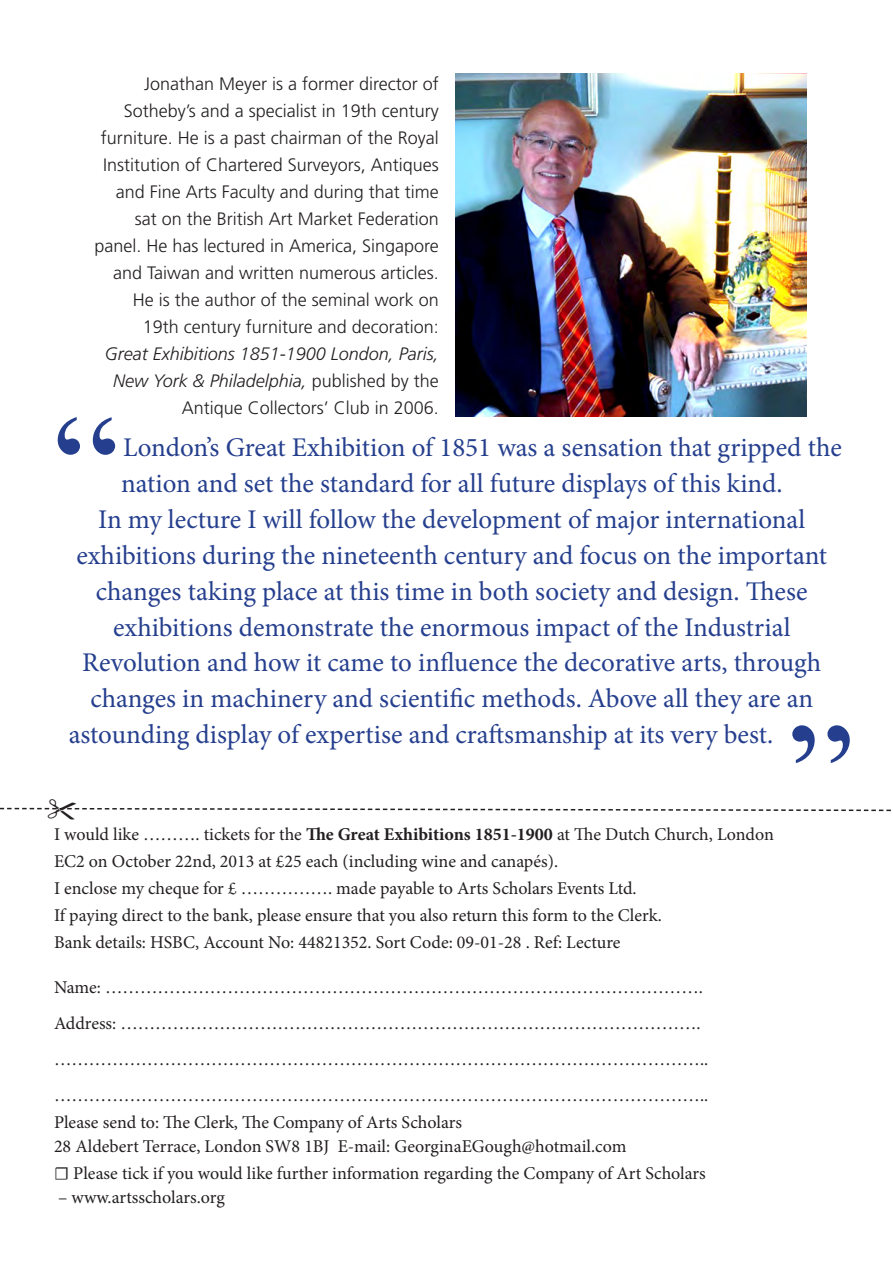
<style>
.page{position:relative;width:893px;height:1263px;background:#fff}
.page>*{position:absolute;margin:0;border:0;box-sizing:border-box;transform-origin:0 0}
.t1{font:150px "Times New Roman";color:#253f8e}
.t2{font:27px/36px "Minion Pro";color:#253f8e}
.t3{font:18px/27px "Minion Pro";color:#231f20}
.t4{font:300 18px/27px "Frutiger LT Pro";color:#231f20;text-align:right}
.s1{font-style:italic}
.s2{font-weight:700}
</style>
<div class="page">
<img style="left:455px;top:74px;width:352px;height:342px">
<svg style="left:0;top:807px;width:891px;height:5px"></svg>
<p class="t4" style="left:94px;top:70px;width:346px">Jonathan Meyer is a former director of Sotheby’s and a specialist in 19th century furniture. He is a past chairman of the Royal Institution of Chartered Surveyors, Antiques and Fine Arts Faculty and during that time sat on the British Art Market Federation panel. He has lectured in America, Singapore and Taiwan and written numerous articles.<br>He is the author of the seminal work on 19th century furniture and decoration:<br><span class="s1">Great Exhibitions 1851-1900 London, Paris, New York &amp; Philadelphia,</span> published by the Antique Collectors’ Club in 2006.</p>
<p class="t2" style="left:121px;top:429px;width:722px">London’s Great Exhibition of 1851 was a sensation that gripped the nation and set the standard for all future displays of this kind.</p>
<p class="t2" style="left:98px;top:501px;width:709px">In my lecture I will follow the development of major international</p>
<p class="t2" style="left:76px;top:537px;width:752px">exhibitions during the nineteenth century and focus on the important</p>
<p class="t2" style="left:96px;top:573px;width:713px">changes taking place at this time in both society and design. These</p>
<p class="t2" style="left:113px;top:609px;width:679px">exhibitions demonstrate the enormous impact of the Industrial</p>
<p class="t2" style="left:82px;top:645px;width:740px">Revolution and how it came to influence the decorative arts, through</p>
<p class="t2" style="left:91px;top:681px;width:724px">changes in machinery and scientific methods. Above all they are an</p>
<p class="t2" style="left:69px;top:717px;width:706px">astounding display of expertise and craftsmanship at its very best.</p>
<p class="t1" style="left:53px;top:368px;width:68px">“</p>
<p class="t1" style="left:787px;top:676px;width:68px">”</p>
<p class="t3" style="left:54px;top:821px;width:721px">I would like ………. tickets for the <span class="s2">The Great Exhibitions 1851-1900</span> at The Dutch Church, London<br>EC2 on October 22nd, 2013 at £25 each (including wine and canapés).</p>
<p class="t3" style="left:54px;top:875px;width:584px">I enclose my cheque for £ ……………. made payable to Arts Scholars Events Ltd.</p>
<p class="t3" style="left:54px;top:902px;width:609px">If paying direct to the bank, please ensure that you also return this form to the Clerk.</p>
<p class="t3" style="left:54px;top:929px;width:568px">Bank details: HSBC, Account No: 44821352. Sort Code: 09-01-28 . Ref: Lecture</p>
<p class="t3" style="left:54px;top:974px;width:650px">Name: ………………………………………………………………………………………….</p>
<p class="t3" style="left:54px;top:1010px;width:648px">Address: ……………………………………………………………………………………….</p>
<p class="t3" style="left:54px;top:1046px;width:656px">…………………………………………………………………………………………………..</p>
<p class="t3" style="left:54px;top:1082px;width:656px">…………………………………………………………………………………………………..</p>
<p class="t3" style="left:54px;top:1109px;width:409px">Please send to: The Clerk, The Company of Arts Scholars</p>
<p class="t3" style="left:54px;top:1133px;width:574px">28 Aldebert Terrace, London SW8 1BJ E-mail: GeorginaEGough@hotmail.com</p>
<p class="t3" style="left:54px;top:1160px;width:653px">☐ Please tick if you would like further information regarding the Company of Art Scholars</p>
<p class="t3" style="left:58px;top:1183px;width:168px">– www.artsscholars.org</p>
</div>
